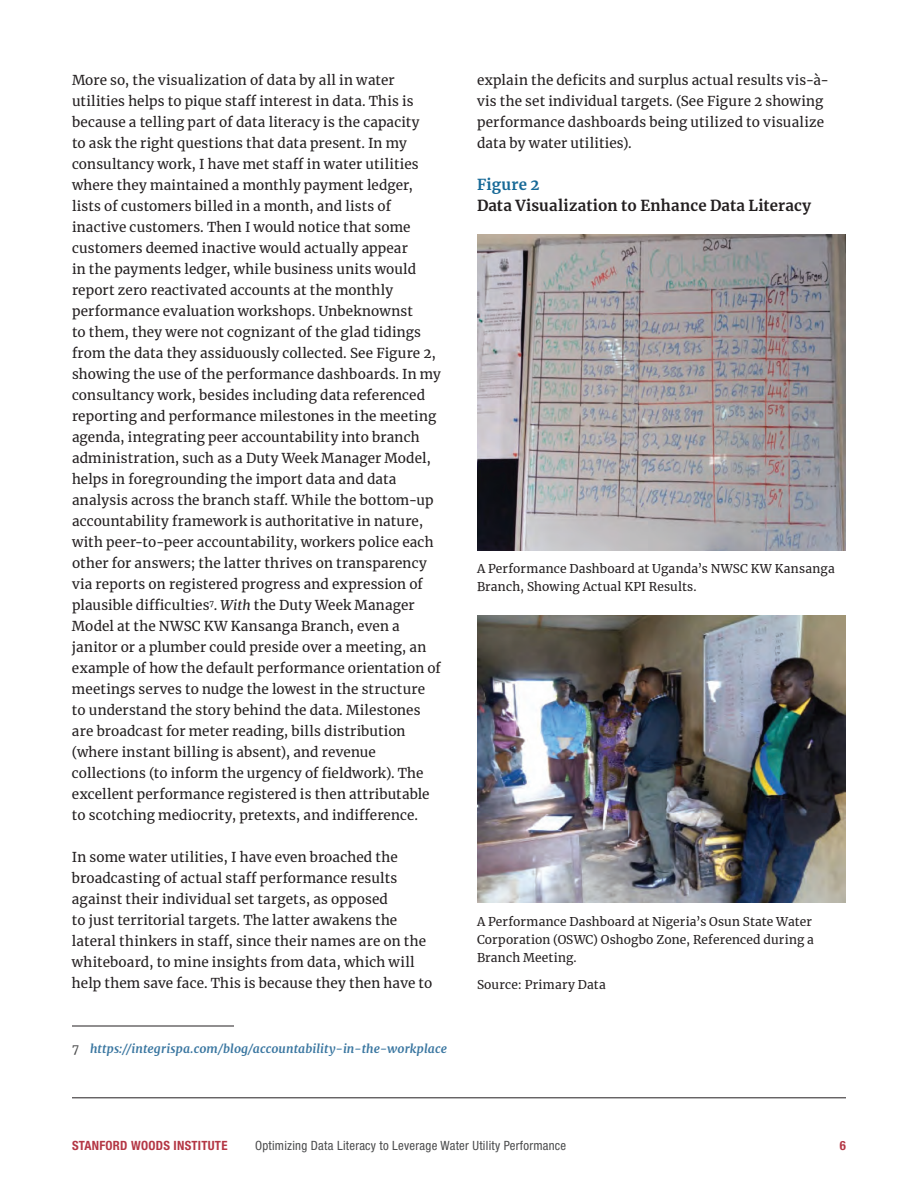
<style>
.page{position:relative;width:918px;height:1188px;background:#fff}
.page>*{position:absolute;margin:0;border:0;box-sizing:border-box;transform-origin:0 0}
.t1{font:700 15px "Merriweather";letter-spacing:.01em;color:#231f20}
.t2{font:700 15px "Merriweather";letter-spacing:.015em;color:#176997}
.t3{font:13.5px/21px "Merriweather";letter-spacing:.01em;color:#231f20}
.t4{font:condensed 12.75px "Helvetica Neue";letter-spacing:.02em;color:#4b4c4d}
.t5{font:700 condensed 12.75px "Helvetica Neue";letter-spacing:.02em;color:#b43745}
.t6{font:12px/18px "Merriweather";letter-spacing:.015em;color:#231f20}
.t7{font:italic 700 12px "Merriweather";letter-spacing:.015em;color:#3b77a1}
.s1{font-style:italic}
.s2{font-weight:400;font-style:normal;color:#4b4c4d}
</style>
<div class="page">
<hr style="left:72px;top:1098px;width:774px;height:1px;background:#231f20">
<hr style="left:72px;top:1026px;width:162px;height:1px;background:#231f20">
<img style="left:477px;top:235px;width:369px;height:316px">
<img style="left:477px;top:615px;width:369px;height:288px">
<p class="t3" style="left:72px;top:69px;width:371px">More so, the visualization of data by all in water utilities helps to pique staff interest in data. This is because a telling part of data literacy is the capacity<br>to ask the right questions that data present. In my consultancy work, I have met staff in water utilities where they maintained a monthly payment ledger, lists of customers billed in a month, and lists of inactive customers. Then I would notice that some customers deemed inactive would actually appear<br>in the payments ledger, while business units would report zero reactivated accounts at the monthly performance evaluation workshops. Unbeknownst<br>to them, they were not cognizant of the glad tidings from the data they assiduously collected. See Figure 2, showing the use of the performance dashboards. In my consultancy work, besides including data referenced reporting and performance milestones in the meeting agenda, integrating peer accountability into branch administration, such as a Duty Week Manager Model, helps in foregrounding the import data and data analysis across the branch staff. While the bottom-up accountability framework is authoritative in nature, with peer-to-peer accountability, workers police each other for answers; the latter thrives on transparency via reports on registered progress and expression of plausible difficulties<sup>7</sup>. <span class="s1">With</span> the Duty Week Manager Model at the NWSC KW Kansanga Branch, even a janitor or a plumber could preside over a meeting, an example of how the default performance orientation of meetings serves to nudge the lowest in the structure to understand the story behind the data. Milestones are broadcast for meter reading, bills distribution (where instant billing is absent), and revenue collections (to inform the urgency of fieldwork). The excellent performance registered is then attributable to scotching mediocrity, pretexts, and indifference.</p>
<p class="t3" style="left:72px;top:847px;width:362px">In some water utilities, I have even broached the broadcasting of actual staff performance results against their individual set targets, as opposed<br>to just territorial targets. The latter awakens the lateral thinkers in staff, since their names are on the whiteboard, to mine insights from data, which will help them save face. This is because they then have to</p>
<p class="t7" style="left:72px;top:1040px;width:376px"><span class="s2">7</span> https://integrispa.com/blog/accountability-in-the-workplace</p>
<p class="t3" style="left:477px;top:69px;width:354px">explain the deficits and surplus actual results vis-à&shy;vis the set individual targets. (See Figure 2 showing performance dashboards being utilized to visualize data by water utilities).</p>
<p class="t2" style="left:477px;top:174px;width:64px">Figure 2</p>
<p class="t1" style="left:477px;top:195px;width:336px">Data Visualization to Enhance Data Literacy</p>
<p class="t6" style="left:477px;top:560px;width:359px">A Performance Dashboard at Uganda’s NWSC KW Kansanga<br>Branch, Showing Actual KPI Results.</p>
<p class="t6" style="left:477px;top:912px;width:338px">A Performance Dashboard at Nigeria’s Osun State Water<br>Corporation (OSWC) Oshogbo Zone, Referenced during a<br>Branch Meeting.</p>
<p class="t6" style="left:477px;top:975px;width:130px">Source: Primary Data</p>
<p class="t5" style="left:72px;top:1138px;width:157px">STANFORD WOODS INSTITUTE</p>
<p class="t4" style="left:255px;top:1139px;width:313px">Optimizing Data Literacy to Leverage Water Utility Performance</p>
<p class="t5" style="left:840px;top:1138px;width:8px">6</p>
</div>
